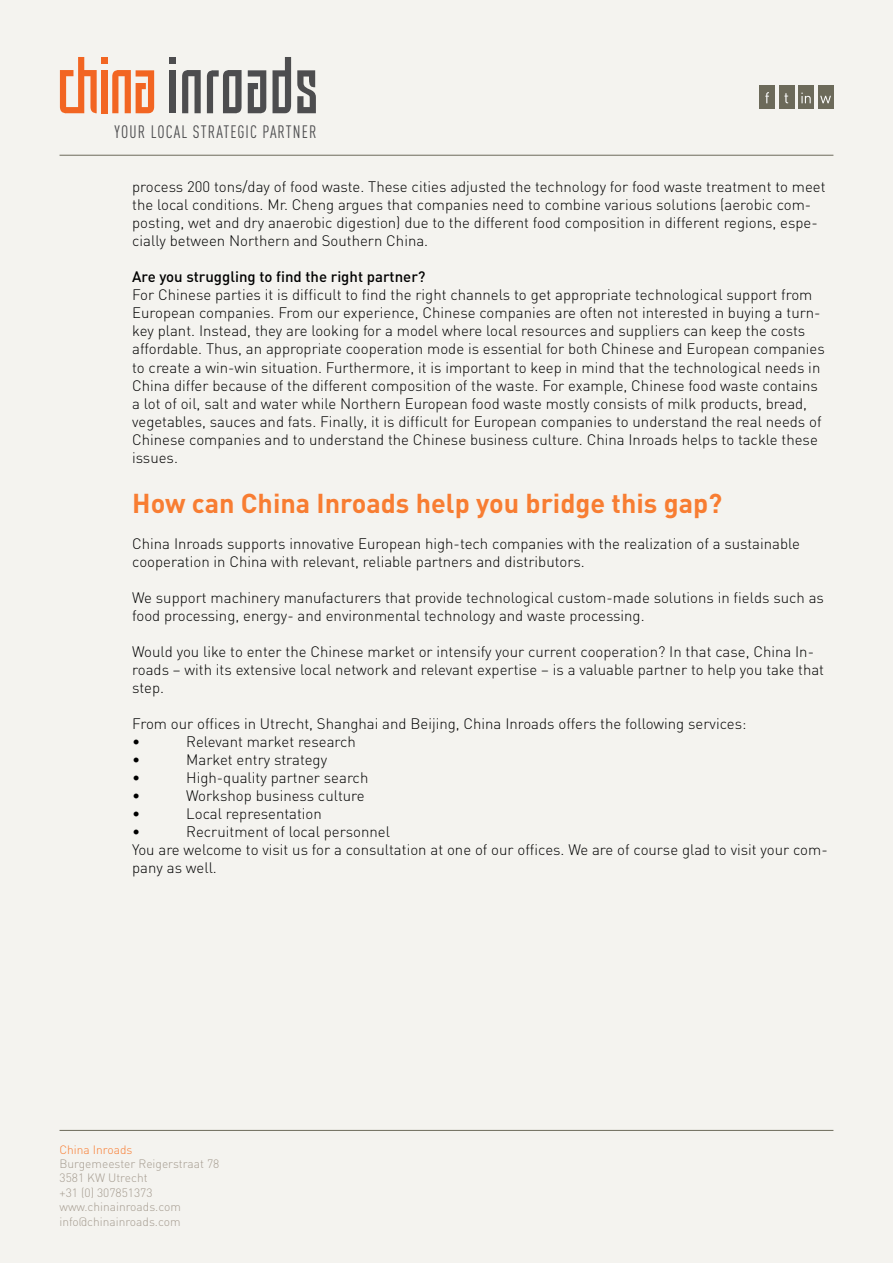
<style>
.page{position:relative;width:893px;height:1263px;background:#f4f3ef}
.page>*{position:absolute;margin:0;border:0;box-sizing:border-box;transform-origin:0 0}
.t1{font:700 27px "DIN";color:#f87d32}
.t2{font:17.7px "DIN Cond";letter-spacing:.065em;color:#4d4d4f}
.t3{font:300 15px/18px "DIN";color:#000}
.t4{font:500 15px "DIN";color:#000}
.t5{font:300 12px/14.4px "DIN";color:#a59c90}
.t6{font:300 12px "DIN";color:#f87d32}
</style>
<div class="page">
<hr style="left:60px;top:155px;width:773px;height:1px;background:#6c6a5a">
<div style="left:798px;top:86px;width:16px;height:23px;background:#6c6a5a"></div>
<svg style="left:801px;top:93px;width:10px;height:10px"></svg>
<div style="left:818px;top:86px;width:15px;height:23px;background:#6c6a5a"></div>
<svg style="left:820px;top:96px;width:11px;height:7px"></svg>
<div style="left:759px;top:86px;width:16px;height:23px;background:#6c6a5a"></div>
<svg style="left:765px;top:92px;width:4px;height:11px"></svg>
<div style="left:779px;top:86px;width:15px;height:23px;background:#6c6a5a"></div>
<svg style="left:784px;top:93px;width:4px;height:10px"></svg>
<svg style="left:248px;top:70px;width:18px;height:44px"></svg>
<svg style="left:273px;top:57px;width:18px;height:57px"></svg>
<svg style="left:297px;top:70px;width:19px;height:43px"></svg>
<div style="left:101px;top:70px;width:7px;height:43px;background:#f26522"></div>
<div style="left:170px;top:70px;width:6px;height:43px;background:#4d4d4f"></div>
<svg style="left:112px;top:70px;width:42px;height:43px"></svg>
<svg style="left:182px;top:70px;width:19px;height:43px"></svg>
<svg style="left:60px;top:57px;width:37px;height:57px"></svg>
<svg style="left:207px;top:70px;width:35px;height:44px"></svg>
<div style="left:101px;top:57px;width:7px;height:6px;background:#f26522"></div>
<svg style="left:170px;top:57px;width:6px;height:6px"></svg>
<hr style="left:60px;top:1130px;width:773px;height:1px;background:#6c6a5a">
<p class="t2" style="left:115px;top:121px;width:204px">YOUR LOCAL STRATEGIC PARTNER</p>
<p class="t3" style="left:132px;top:178px;width:695px">process 200 tons/day of food waste. These cities adjusted the technology for food waste treatment to meet the local conditions. Mr. Cheng argues that companies need to combine various solutions (aerobic com&shy;posting, wet and dry anaerobic digestion) due to the different food composition in different regions, espe&shy;cially between Northern and Southern China.</p>
<p class="t4" style="left:132px;top:267px;width:295px">Are you struggling to find the right partner?</p>
<p class="t3" style="left:132px;top:286px;width:694px">For Chinese parties it is difficult to find the right channels to get appropriate technological support from European companies. From our experience, Chinese companies are often not interested in buying a turn&shy;key plant. Instead, they are looking for a model where local resources and suppliers can keep the costs affordable. Thus, an appropriate cooperation mode is essential for both Chinese and European companies to create a win-win situation. Furthermore, it is important to keep in mind that the technological needs in China differ because of the different composition of the waste. For example, Chinese food waste contains a lot of oil, salt and water while Northern European food waste mostly consists of milk products, bread, vegetables, sauces and fats. Finally, it is difficult for European companies to understand the real needs of Chinese companies and to understand the Chinese business culture. China Inroads helps to tackle these issues.</p>
<h1 class="t1" style="left:132px;top:485px;width:592px">How can China Inroads help you bridge this gap?</h1>
<p class="t3" style="left:132px;top:534px;width:669px">China Inroads supports innovative European high-tech companies with the realization of a sustainable cooperation in China with relevant, reliable partners and distributors.</p>
<p class="t3" style="left:132px;top:588px;width:693px">We support machinery manufacturers that provide technological custom-made solutions in fields such as food processing, energy- and environmental technology and waste processing.</p>
<p class="t3" style="left:132px;top:642px;width:693px">Would you like to enter the Chinese market or intensify your current cooperation? In that case, China In&shy;roads – with its extensive local network and relevant expertise – is a valuable partner to help you take that step.</p>
<p class="t3" style="left:132px;top:714px;width:616px">From our offices in Utrecht, Shanghai and Beijing, China Inroads offers the following services: •</p>
<p class="t3" style="left:186px;top:732px;width:171px">Relevant market research</p>
<p class="t3" style="left:132px;top:750px;width:10px">•</p>
<p class="t3" style="left:186px;top:750px;width:142px">Market entry strategy</p>
<p class="t3" style="left:132px;top:768px;width:10px">•</p>
<p class="t3" style="left:186px;top:768px;width:184px">High-quality partner search</p>
<p class="t3" style="left:132px;top:786px;width:10px">•</p>
<p class="t3" style="left:186px;top:786px;width:180px">Workshop business culture</p>
<p class="t3" style="left:132px;top:804px;width:10px">•</p>
<p class="t3" style="left:186px;top:804px;width:137px">Local representation</p>
<p class="t3" style="left:132px;top:822px;width:10px">•</p>
<p class="t3" style="left:132px;top:822px;width:697px;text-indent:54px">Recruitment of local personnel<br>You are welcome to visit us for a consultation at one of our offices. We are of course glad to visit your com&shy;pany as well.</p>
<p class="t6" style="left:60px;top:1142px;width:74px">China Inroads</p>
<p class="t5" style="left:60px;top:1156px;width:161px">Burgemeester Reigerstraat 78<br>3581 KW Utrecht<br>+31 (0) 307851373 www.chinainroads.com info@chinainroads.com</p>
</div>
